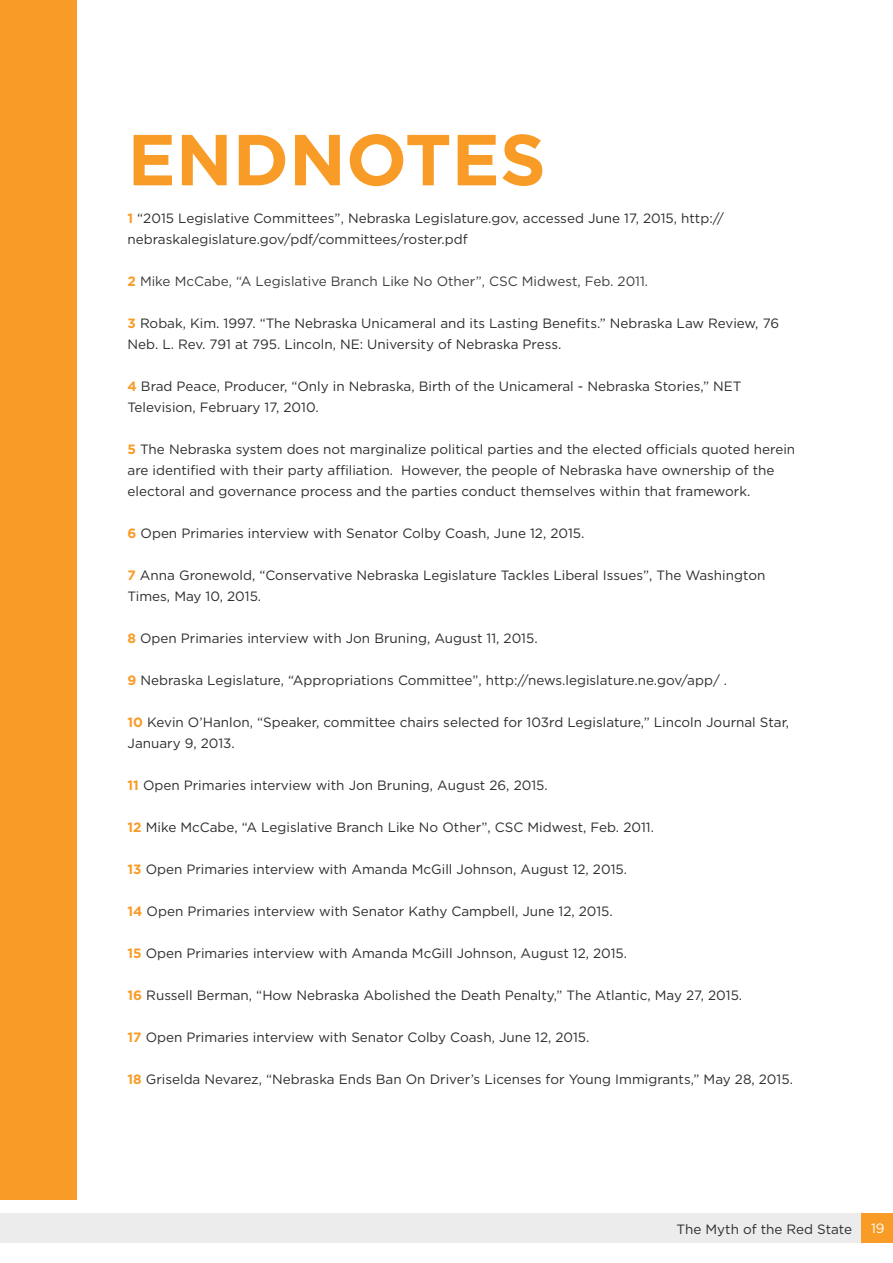
<style>
.page{position:relative;width:893px;height:1263px;background:#fff}
.page>*{position:absolute;margin:0;border:0;box-sizing:border-box;transform-origin:0 0}
.t1{font:700 72px "Gotham";color:#f89c27}
.t2{font:13.5px/21px "Gotham";color:#2c2d2d}
.t3{font:13.5px "Gotham";color:#3e3e3f}
.t4{font:13.5px "Gotham";color:#fff}
.s1{font-weight:700;color:#f89c27}
</style>
<div class="page">
<div style="left:0;top:1214px;width:873px;height:29px;background:#ececec"></div>
<div style="left:862px;top:1214px;width:31px;height:29px;background:#f89c27"></div>
<div style="left:0;top:0;width:77px;height:1199px;background:#f89c27"></div>
<h1 class="t1" style="left:128px;top:112px;width:420px">ENDNOTES</h1>
<p class="t2" style="left:128px;top:207px;width:598px"><span class="s1">1</span> “2015 Legislative Committees”, Nebraska Legislature.gov, accessed June 17, 2015, http:// nebraskalegislature.gov/pdf/committees/roster.pdf</p>
<p class="t3" style="left:128px;top:272px;width:522px"><span class="s1">2</span> Mike McCabe, “A Legislative Branch Like No Other”, CSC Midwest, Feb. 2011.</p>
<p class="t2" style="left:128px;top:312px;width:653px"><span class="s1">3</span> Robak, Kim. 1997. “The Nebraska Unicameral and its Lasting Benefits.” Nebraska Law Review, 76<br>Neb. L. Rev. 791 at 795. Lincoln, NE: University of Nebraska Press.</p>
<p class="t2" style="left:128px;top:375px;width:616px"><span class="s1">4</span> Brad Peace, Producer, “Only in Nebraska, Birth of the Unicameral - Nebraska Stories,” NET<br>Television, February 17, 2010.</p>
<p class="t2" style="left:128px;top:438px;width:669px"><span class="s1">5</span> The Nebraska system does not marginalize political parties and the elected officials quoted herein are identified with their party affiliation. However, the people of Nebraska have ownership of the electoral and governance process and the parties conduct themselves within that framework.</p>
<p class="t2" style="left:128px;top:522px;width:458px"><span class="s1">6</span> Open Primaries interview with Senator Colby Coash, June 12, 2015.</p>
<p class="t2" style="left:128px;top:564px;width:639px"><span class="s1">7</span> Anna Gronewold, “Conservative Nebraska Legislature Tackles Liberal Issues”, The Washington<br>Times, May 10, 2015.</p>
<p class="t2" style="left:128px;top:627px;width:412px"><span class="s1">8</span> Open Primaries interview with Jon Bruning, August 11, 2015.</p>
<p class="t2" style="left:128px;top:669px;width:601px"><span class="s1">9</span> Nebraska Legislature, “Appropriations Committee”, http://news.legislature.ne.gov/app/ .</p>
<p class="t2" style="left:128px;top:711px;width:663px"><span class="s1">10</span> Kevin O’Hanlon, “Speaker, committee chairs selected for 103rd Legislature,” Lincoln Journal Star,<br>January 9, 2013.</p>
<p class="t2" style="left:128px;top:774px;width:422px"><span class="s1">11</span> Open Primaries interview with Jon Bruning, August 26, 2015.</p>
<p class="t2" style="left:128px;top:816px;width:528px"><span class="s1">12</span> Mike McCabe, “A Legislative Branch Like No Other”, CSC Midwest, Feb. 2011.</p>
<p class="t2" style="left:128px;top:858px;width:501px"><span class="s1">13</span> Open Primaries interview with Amanda McGill Johnson, August 12, 2015.</p>
<p class="t2" style="left:128px;top:900px;width:487px"><span class="s1">14</span> Open Primaries interview with Senator Kathy Campbell, June 12, 2015.</p>
<p class="t2" style="left:128px;top:942px;width:501px"><span class="s1">15</span> Open Primaries interview with Amanda McGill Johnson, August 12, 2015.</p>
<p class="t2" style="left:128px;top:984px;width:616px"><span class="s1">16</span> Russell Berman, “How Nebraska Abolished the Death Penalty,” The Atlantic, May 27, 2015.</p>
<p class="t2" style="left:128px;top:1026px;width:463px"><span class="s1">17</span> Open Primaries interview with Senator Colby Coash, June 12, 2015.</p>
<p class="t2" style="left:128px;top:1068px;width:667px"><span class="s1">18</span> Griselda Nevarez, “Nebraska Ends Ban On Driver’s Licenses for Young Immigrants,” May 28, 2015.</p>
<p class="t2" style="left:677px;top:1218px;width:177px">The Myth of the Red State</p>
<p class="t4" style="left:871px;top:1220px;width:15px">19</p>
</div>
